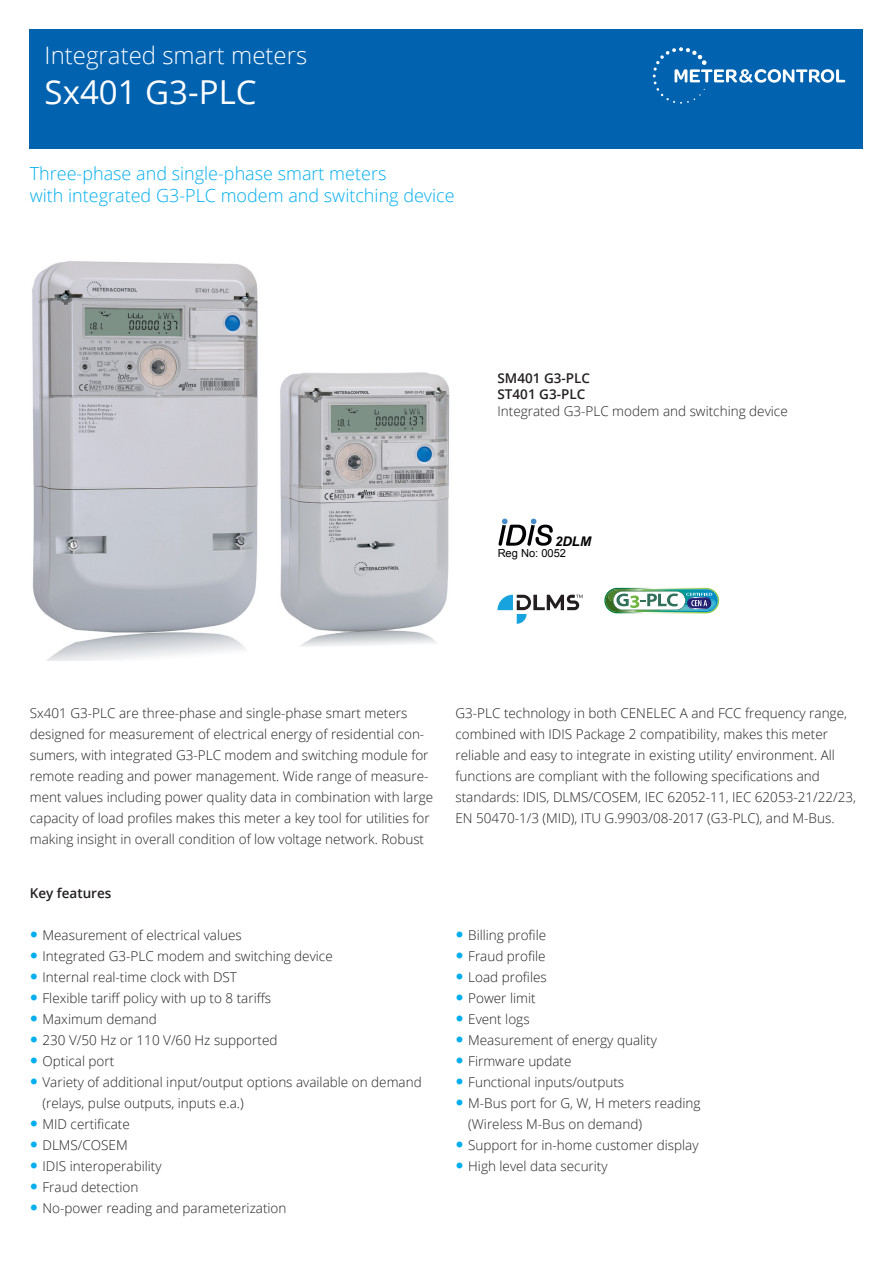
<style>
.page{position:relative;width:893px;height:1263px;background:#fff}
.page>*{position:absolute;margin:0;border:0;box-sizing:border-box;transform-origin:0 0}
.t1{font:33px "Open Sans";color:#fff}
.t2{font:300 24px "Open Sans";color:#fff}
.t3{font:300 18px/21.6px "Open Sans";color:#00aeef}
.t4{font:300 13.5px/21px "Open Sans";color:#231f20}
.Bullets{font:600 13.5px "Open Sans";color:#231f20}
.t5{font:italic 700 13.2px "Arial";color:#020204}
.t6{font:11.1px "Arial";color:#020204}
</style>
<div class="page">
<div style="left:30px;top:30px;width:833px;height:119px;background:#0162b0"></div>
<svg style="left:653px;top:47px;width:192px;height:57px"></svg>
<img style="left:32px;top:261px;width:226px;height:399px">
<img style="left:280px;top:372px;width:170px;height:275px">
<svg style="left:498px;top:519px;width:55px;height:27px"></svg>
<img style="left:604px;top:588px;width:115px;height:25px">
<svg style="left:497px;top:595px;width:86px;height:29px"></svg>
<p class="t2" style="left:45px;top:39px;width:264px">Integrated smart meters</p>
<p class="t1" style="left:45px;top:69px;width:213px">Sx401 G3-PLC</p>
<p class="t3" style="left:30px;top:162px;width:426px">Three-phase and single-phase smart meters<br>with integrated G3-PLC modem and switching device</p>
<p class="Bullets" style="left:497px;top:369px;width:94px">SM401 G3-PLC</p>
<p class="Bullets" style="left:497px;top:385px;width:89px">ST401 G3-PLC</p>
<p class="t4" style="left:497px;top:400px;width:292px">Integrated G3-PLC modem and switching device</p>
<p class="t5" style="left:555px;top:533px;width:38px">2DLM</p>
<p class="t6" style="left:497px;top:546px;width:70px">Reg No: 0052</p>
<p class="t4" style="left:30px;top:702px;width:405px">Sx401 G3-PLC are three-phase and single-phase smart meters designed for measurement of electrical energy of residential con&shy;sumers, with integrated G3-PLC modem and switching module for remote reading and power management. Wide range of measure&shy;ment values including power quality data in combination with large capacity of load profiles makes this meter a key tool for utilities for making insight in overall condition of low voltage network. Robust</p>
<p class="t4" style="left:455px;top:702px;width:393px">G3-PLC technology in both CENELEC A and FCC frequency range, combined with IDIS Package 2 compatibility, makes this meter reliable and easy to integrate in existing utility’ environment. All functions are compliant with the following specifications and</p>
<p class="t4" style="left:455px;top:786px;width:402px">standards: IDIS, DLMS/COSEM, IEC 62052-11, IEC 62053-21/22/23,<br>EN 50470-1/3 (MID), ITU G.9903/08-2017 (G3-PLC), and M-Bus.</p>
<p class="Bullets" style="left:30px;top:883px;width:83px">Key features</p>
<p class="t4" style="left:43px;top:924px;width:201px">Measurement of electrical values</p>
<p class="t4" style="left:43px;top:945px;width:292px">Integrated G3-PLC modem and switching device</p>
<p class="t4" style="left:43px;top:966px;width:196px">Internal real-time clock with DST</p>
<p class="t4" style="left:43px;top:987px;width:230px">Flexible tariff policy with up to 8 tariffs</p>
<p class="t4" style="left:43px;top:1008px;width:116px">Maximum demand</p>
<p class="t4" style="left:43px;top:1029px;width:236px">230 V/50 Hz or 110 V/60 Hz supported</p>
<p class="t4" style="left:43px;top:1050px;width:73px">Optical port</p>
<p class="t4" style="left:43px;top:1071px;width:381px">Variety of additional input/output options available on demand (relays, pulse outputs, inputs e.a.)</p>
<p class="t4" style="left:43px;top:1113px;width:89px">MID certificate</p>
<p class="t4" style="left:43px;top:1134px;width:87px">DLMS/COSEM</p>
<p class="t4" style="left:43px;top:1155px;width:121px">IDIS interoperability</p>
<p class="t4" style="left:43px;top:1176px;width:97px">Fraud detection</p>
<p class="t4" style="left:43px;top:1197px;width:245px">No-power reading and parameterization</p>
<p class="t4" style="left:468px;top:924px;width:79px">Billing profile</p>
<p class="t4" style="left:468px;top:945px;width:79px">Fraud profile</p>
<p class="t4" style="left:468px;top:966px;width:80px">Load profiles</p>
<p class="t4" style="left:468px;top:987px;width:69px">Power limit</p>
<p class="t4" style="left:468px;top:1008px;width:63px">Event logs</p>
<p class="t4" style="left:468px;top:1029px;width:190px">Measurement of energy quality</p>
<p class="t4" style="left:468px;top:1050px;width:105px">Firmware update</p>
<p class="t4" style="left:468px;top:1071px;width:157px">Functional inputs/outputs</p>
<p class="t4" style="left:468px;top:1092px;width:234px">M-Bus port for G, W, H meters reading (Wireless M-Bus on demand)</p>
<p class="t4" style="left:468px;top:1134px;width:232px">Support for in-home customer display</p>
<p class="t4" style="left:468px;top:1155px;width:141px">High level data security</p>
</div>
